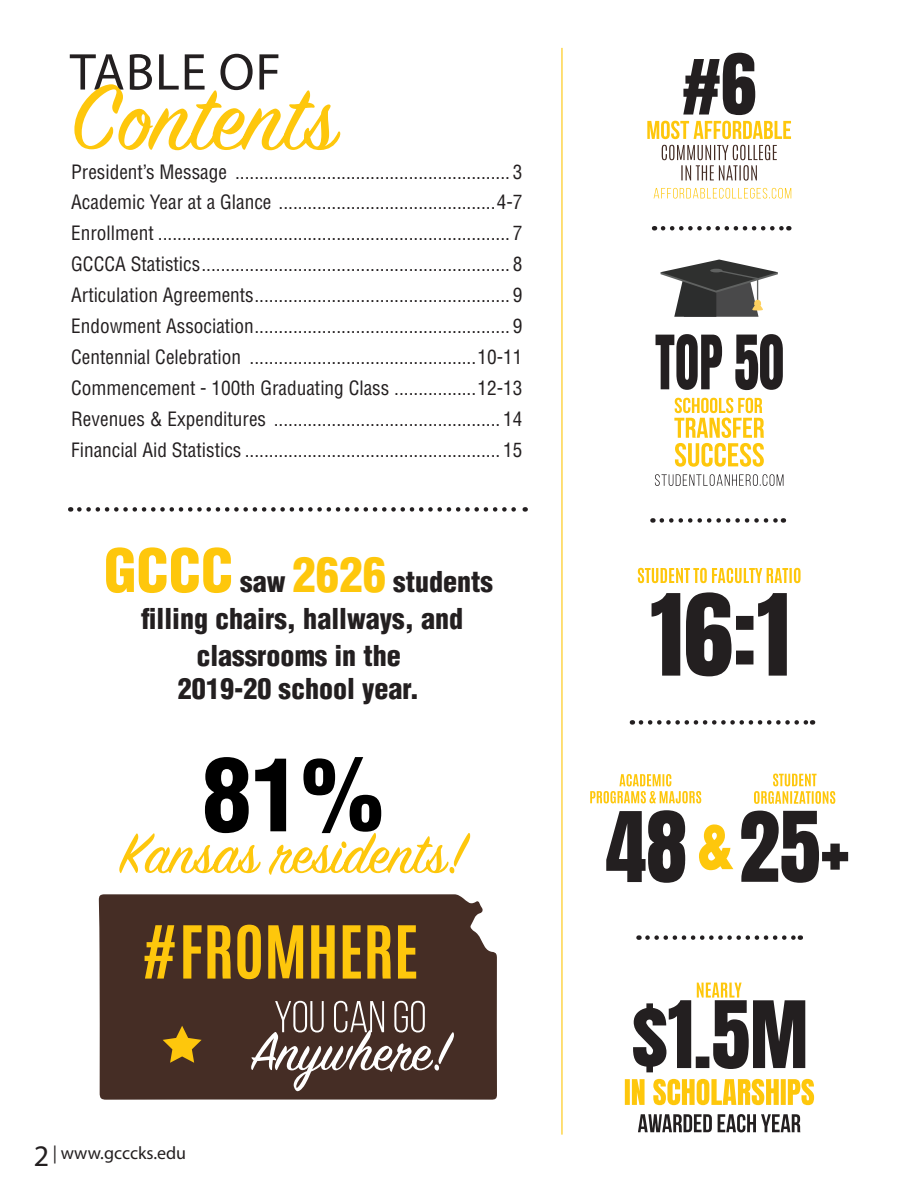
<style>
.page{position:relative;width:918px;height:1188px;background:#fff}
.page>*{position:absolute;margin:0;border:0;box-sizing:border-box;transform-origin:0 0}
.t1{font:30px "Myriad Pro";color:#231f20}
.t2{font:900 condensed 28.05px "Helvetica LT Pro";color:#231f20}
.t3{font:condensed 19.35px "Helvetica LT Pro";color:#231f20}
.t4{font:18px "Myriad Pro";color:#231f20}
.s1{font-size:58.05px;color:#fec70c}
.s2{font-size:46.8px;color:#fec70c}
</style>
<div class="page">
<svg style="left:652px;top:592px;width:135px;height:84px"></svg>
<svg style="left:638px;top:568px;width:163px;height:15px"></svg>
<svg style="left:656px;top:334px;width:127px;height:56px"></svg>
<svg style="left:674px;top:398px;width:90px;height:69px"></svg>
<svg style="left:655px;top:474px;width:128px;height:12px"></svg>
<svg style="left:661px;top:260px;width:117px;height:57px"></svg>
<hr style="left:561px;top:48px;width:2px;height:1087px;background:#fec70c">
<svg style="left:663px;top:226px;width:126px;height:5px"></svg>
<svg style="left:662px;top:145px;width:115px;height:36px"></svg>
<svg style="left:647px;top:121px;width:144px;height:18px"></svg>
<svg style="left:683px;top:53px;width:72px;height:62px"></svg>
<svg style="left:641px;top:720px;width:172px;height:5px"></svg>
<svg style="left:662px;top:518px;width:122px;height:5px"></svg>
<svg style="left:647px;top:935px;width:154px;height:5px"></svg>
<svg style="left:741px;top:811px;width:107px;height:72px"></svg>
<svg style="left:590px;top:774px;width:111px;height:29px"></svg>
<svg style="left:606px;top:810px;width:79px;height:73px"></svg>
<svg style="left:754px;top:774px;width:81px;height:30px"></svg>
<svg style="left:699px;top:824px;width:34px;height:46px"></svg>
<svg style="left:638px;top:1114px;width:162px;height:18px"></svg>
<svg style="left:633px;top:983px;width:172px;height:89px"></svg>
<svg style="left:625px;top:1079px;width:189px;height:26px"></svg>
<svg style="left:119px;top:757px;width:351px;height:118px"></svg>
<div style="left:99px;top:894px;width:398px;height:206px;background:#452d25"></div>
<svg style="left:163px;top:1026px;width:39px;height:37px"></svg>
<svg style="left:251px;top:1001px;width:203px;height:90px;background:#68554e"></svg>
<svg style="left:145px;top:925px;width:271px;height:54px;background:#a57d17"></svg>
<svg style="left:79px;top:507px;width:447px;height:5px"></svg>
<svg style="left:70px;top:54px;width:271px;height:96px"></svg>
<svg style="left:654px;top:188px;width:137px;height:11px"></svg>
<p class="t3" style="left:71px;top:159px;width:453px">President’s Message ......................................................... 3</p>
<p class="t3" style="left:71px;top:190px;width:453px">Academic Year at a Glance .............................................4-7</p>
<p class="t3" style="left:71px;top:221px;width:453px">Enrollment ......................................................................... 7</p>
<p class="t3" style="left:71px;top:252px;width:453px">GCCCA Statistics................................................................ 8</p>
<p class="t3" style="left:71px;top:283px;width:453px">Articulation Agreements..................................................... 9</p>
<p class="t3" style="left:71px;top:314px;width:453px">Endowment Association..................................................... 9</p>
<p class="t3" style="left:71px;top:345px;width:453px">Centennial Celebration ...............................................10-11</p>
<p class="t3" style="left:71px;top:376px;width:453px">Commencement - 100th Graduating Class .................12-13</p>
<p class="t3" style="left:71px;top:407px;width:453px">Revenues &amp; Expenditures ............................................... 14</p>
<p class="t3" style="left:71px;top:438px;width:453px">Financial Aid Statistics ..................................................... 15</p>
<p class="t2" style="left:104px;top:564px;width:390px"><span class="s1">GCCC</span> saw <span class="s2">2626</span> students</p>
<p class="t2" style="left:141px;top:601px;width:324px">filling chairs, hallways, and</p>
<p class="t2" style="left:196px;top:637px;width:206px">classrooms in the</p>
<p class="t2" style="left:178px;top:671px;width:243px">2019-20 school year.</p>
<p class="t1" style="left:34px;top:1137px;width:17px">2</p>
<p class="t4" style="left:53px;top:1142px;width:135px">| www.gcccks.edu</p>
</div>
